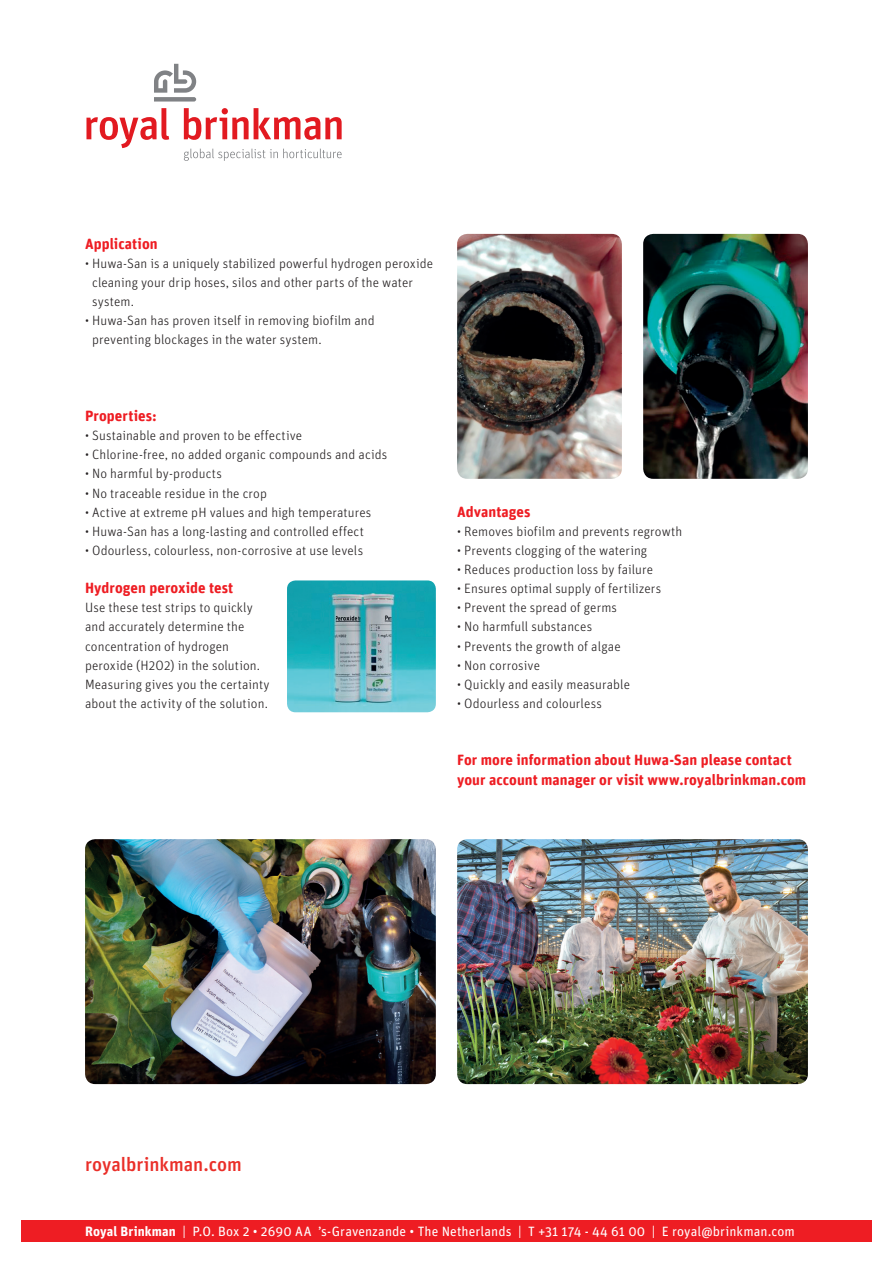
<style>
.page{position:relative;width:893px;height:1263px;background:#fff}
.page>*{position:absolute;margin:0;border:0;box-sizing:border-box;transform-origin:0 0}
.t1{font:500 19.35px "Unit";color:#ea2f29}
.t2{font:700 15px/19.2px "Unit Rounded Offc Pro";letter-spacing:.005em;color:#ee1d23}
.t3{font:300 13.5px/19.2px "Unit";letter-spacing:.005em;color:#231f20}
.t4{font:13.5px "Unit";letter-spacing:.005em;color:#fff}
.s1{font-weight:700}
</style>
<div class="page">
<div style="left:21px;top:1220px;width:851px;height:22px;background:#ee1d23"></div>
<svg style="left:86px;top:108px;width:83px;height:40px"></svg>
<svg style="left:184px;top:108px;width:158px;height:32px"></svg>
<svg style="left:184px;top:149px;width:158px;height:12px"></svg>
<svg style="left:154px;top:64px;width:42px;height:38px"></svg>
<img style="left:457px;top:839px;width:351px;height:245px">
<img style="left:287px;top:580px;width:149px;height:132px">
<img style="left:85px;top:839px;width:351px;height:245px">
<img style="left:457px;top:234px;width:165px;height:245px">
<img style="left:643px;top:234px;width:165px;height:245px">
<p class="t2" style="left:85px;top:233px;width:74px">Application</p>
<p class="t3" style="left:92px;top:254px;width:342px;text-indent:-7px">• Huwa-San is a uniquely stabilized powerful hydrogen peroxide cleaning your drip hoses, silos and other parts of the water system.</p>
<p class="t3" style="left:92px;top:311px;width:284px;text-indent:-7px">• Huwa-San has proven itself in removing biofilm and preventing blockages in the water system.</p>
<p class="t2" style="left:85px;top:405px;width:73px">Properties:</p>
<p class="t3" style="left:85px;top:426px;width:219px">• Sustainable and proven to be effective</p>
<p class="t3" style="left:85px;top:445px;width:304px">• Chlorine-free, no added organic compounds and acids</p>
<p class="t3" style="left:85px;top:464px;width:138px">• No harmful by-products</p>
<p class="t3" style="left:85px;top:483px;width:183px">• No traceable residue in the crop</p>
<p class="t3" style="left:85px;top:502px;width:288px">• Active at extreme pH values and high temperatures</p>
<p class="t3" style="left:85px;top:521px;width:280px">• Huwa-San has a long-lasting and controlled effect</p>
<p class="t3" style="left:85px;top:540px;width:280px">• Odourless, colourless, non-corrosive at use levels</p>
<p class="t2" style="left:85px;top:578px;width:150px">Hydrogen peroxide test</p>
<p class="t3" style="left:85px;top:598px;width:186px">Use these test strips to quickly and accurately determine the concentration of hydrogen peroxide (H2O2) in the solution.<br>Measuring gives you the certainty about the activity of the solution.</p>
<p class="t2" style="left:457px;top:501px;width:75px">Advantages</p>
<p class="t3" style="left:457px;top:521px;width:227px">• Removes biofilm and prevents regrowth</p>
<p class="t3" style="left:457px;top:541px;width:192px">• Prevents clogging of the watering</p>
<p class="t3" style="left:457px;top:560px;width:197px">• Reduces production loss by failure</p>
<p class="t3" style="left:457px;top:579px;width:206px">• Ensures optimal supply of fertilizers</p>
<p class="t3" style="left:457px;top:598px;width:162px">• Prevent the spread of germs</p>
<p class="t3" style="left:457px;top:617px;width:137px">• No harmfull substances</p>
<p class="t3" style="left:457px;top:636px;width:165px">• Prevents the growth of algae</p>
<p class="t3" style="left:457px;top:655px;width:84px">• Non corrosive</p>
<p class="t3" style="left:457px;top:674px;width:174px">• Quickly and easily measurable</p>
<p class="t3" style="left:457px;top:694px;width:146px">• Odourless and colourless</p>
<p class="t2" style="left:457px;top:750px;width:351px">For more information about Huwa-San please contact your account manager or visit www.royalbrinkman.com</p>
<h1 class="t1" style="left:85px;top:1153px;width:158px">royalbrinkman.com</h1>
<p class="t4" style="left:85px;top:1223px;width:711px"><span class="s1">Royal Brinkman</span> | P.O. Box 2 • 2690 AA ’s-Gravenzande • The Netherlands | T +31 174 - 44 61 00 | E royal@brinkman.com</p>
</div>
